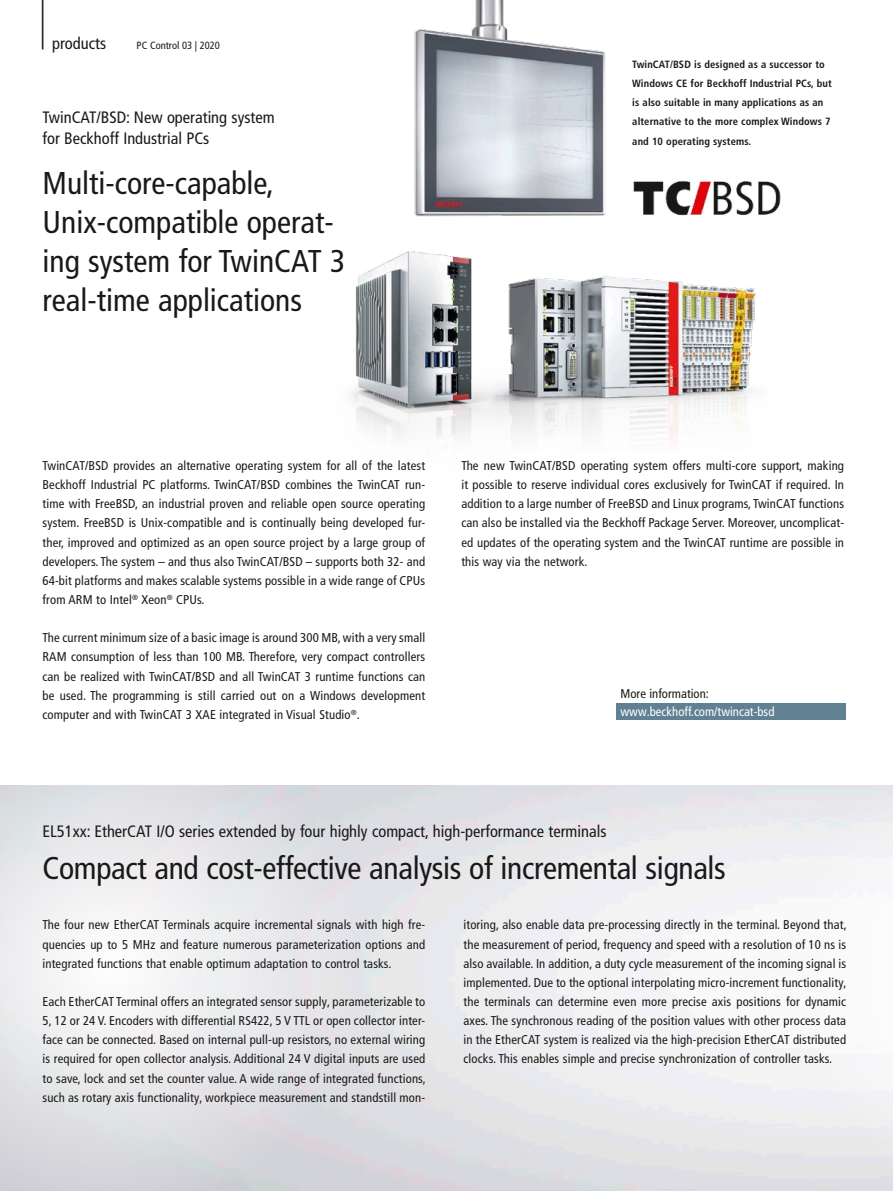
<style>
.page{position:relative;width:893px;height:1191px;background:#fff}
.page>*{position:absolute;margin:0;border:0;box-sizing:border-box;transform-origin:0 0}
.t1{font:300 condensed 61.8px "Frutiger LT Pro";color:#1a1918;scale:.49 1}
.t2{font:condensed 31.5px/39px "Frutiger LT Pro";color:#1a1918}
.t3{font:condensed 16.5px/21.3px "Frutiger LT Pro";color:#1a1918}
.t4{font:condensed 12.75px/19.2px "Frutiger LT Pro";letter-spacing:.01em;color:#1a1918;text-align:justify}
.t5{font:condensed 12.75px "Frutiger LT Pro";color:#fff}
.t6{font:700 condensed 10.5px/19.2px "Frutiger LT Pro";letter-spacing:.01em;color:#1a1918}
.t7{font:condensed 10.5px "Frutiger LT Pro";color:#1a1918}
</style>
<div class="page">
<svg style="left:0;top:785px;width:438px;height:406px;fill:#e4e4e8"></svg>
<div style="left:616px;top:703px;width:230px;height:16px;background:#608191"></div>
<img style="left:351px;top:0;width:430px;height:443px">
<svg style="left:708px;top:719px;width:185px;height:472px;fill:#f4f4f5"></svg>
<svg style="left:866px;top:772px;width:27px;height:394px"></svg>
<h1 class="t1" style="left:39px;top:-23px;width:15px">|</h1>
<p class="t3" style="left:52px;top:33px;width:56px">products</p>
<p class="t7" style="left:137px;top:39px;width:85px">PC Control 03 | 2020</p>
<p class="t3" style="left:43px;top:107px;width:234px">TwinCAT/BSD: New operating system for Beckhoff Industrial PCs</p>
<h2 class="t2" style="left:43px;top:164px;width:304px">Multi-core-capable,<br>Unix-compatible operat&shy;ing system for TwinCAT 3 real-time applications</h2>
<p class="t6" style="left:632px;top:55px;width:201px">TwinCAT/BSD is designed as a successor to Windows CE for Beckhoff Industrial PCs, but is also suitable in many applications as an alternative to the more complex Windows 7 and 10 operating systems.</p>
<p class="t4" style="left:43px;top:456px;width:384px">TwinCAT/BSD provides an alternative operating system for all of the latest Beckhoff Industrial PC platforms. TwinCAT/BSD combines the TwinCAT run&shy;time with FreeBSD, an industrial proven and reliable open source operating system. FreeBSD is Unix-compatible and is continually being developed fur&shy;ther, improved and optimized as an open source project by a large group of developers. The system – and thus also TwinCAT/BSD – supports both 32- and 64-bit platforms and makes scalable systems possible in a wide range of CPUs from ARM to Intel<sup>®</sup> Xeon<sup>®</sup> CPUs.</p>
<p class="t4" style="left:43px;top:628px;width:384px">The current minimum size of a basic image is around 300 MB, with a very small RAM consumption of less than 100 MB. Therefore, very compact controllers can be realized with TwinCAT/BSD and all TwinCAT 3 runtime functions can be used. The programming is still carried out on a Windows development computer and with TwinCAT 3 XAE integrated in Visual Studio<sup>®</sup>.</p>
<p class="t4" style="left:461px;top:456px;width:384px">The new TwinCAT/BSD operating system offers multi-core support, making it possible to reserve individual cores exclusively for TwinCAT if required. In addition to a large number of FreeBSD and Linux programs, TwinCAT functions can also be installed via the Beckhoff Package Server. Moreover, uncomplicat&shy;ed updates of the operating system and the TwinCAT runtime are possible in this way via the network.</p>
<p class="t4" style="left:621px;top:684px;width:90px">More information:</p>
<p class="t5" style="left:621px;top:704px;width:155px">www.beckhoff.com/twincat-bsd</p>
<p class="t3" style="left:43px;top:820px;width:565px">EL51xx: EtherCAT I/O series extended by four highly compact, high-performance terminals</p>
<h2 class="t2" style="left:43px;top:848px;width:685px">Compact and cost-effective analysis of incremental signals</h2>
<p class="t4" style="left:43px;top:915px;width:384px">The four new EtherCAT Terminals acquire incremental signals with high fre&shy;quencies up to 5 MHz and feature numerous parameterization options and integrated functions that enable optimum adaptation to control tasks.</p>
<p class="t4" style="left:43px;top:992px;width:385px">Each EtherCAT Terminal offers an integrated sensor supply, parameterizable to 5, 12 or 24 V. Encoders with differential RS422, 5 V TTL or open collector inter&shy;face can be connected. Based on internal pull-up resistors, no external wiring is required for open collector analysis. Additional 24 V digital inputs are used to save, lock and set the counter value. A wide range of integrated functions, such as rotary axis functionality, workpiece measurement and standstill mon-</p>
<p class="t4" style="left:463px;top:915px;width:385px">itoring, also enable data pre-processing directly in the terminal. Beyond that, the measurement of period, frequency and speed with a resolution of 10 ns is also available. In addition, a duty cycle measurement of the incoming signal is implemented. Due to the optional interpolating micro-increment functionality, the terminals can determine even more precise axis positions for dynamic axes. The synchronous reading of the position values with other process data in the EtherCAT system is realized via the high-precision EtherCAT distributed clocks. This enables simple and precise synchronization of controller tasks.</p>
</div>
